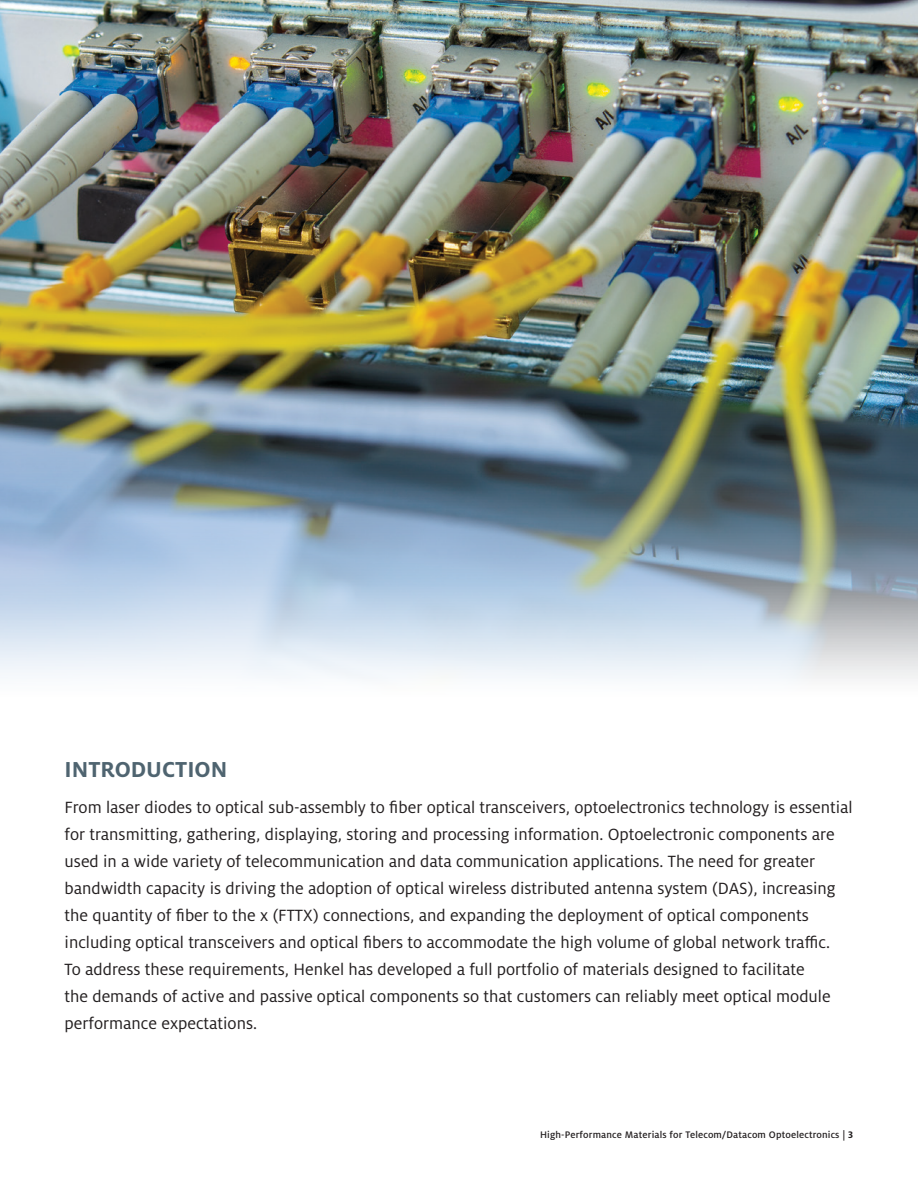
<style>
.page{position:relative;width:918px;height:1188px;background:#fff}
.page>*{position:absolute;margin:0;border:0;box-sizing:border-box;transform-origin:0 0}
.Table_Text{font:700 24px "Henkel Milo";color:#4f6470}
.Table_Text-2{font:18px/27px "Henkel Milo";color:#231f20}
.Column_right_7_9_bla{font:500 10.5px "Henkel Milo";letter-spacing:.015em;color:#231f20}
.s1{font-weight:700}
</style>
<div class="page">
<hr style="left:0;top:0;width:1px;height:1188px;background:#231f20">
<img style="left:0;top:0;width:918px;height:324px">
<img style="left:0;top:324px;width:918px;height:377px">
<p class="Table_Text" style="left:65px;top:756px;width:164px">INTRODUCTION</p>
<p class="Table_Text-2" style="left:65px;top:794px;width:790px">From laser diodes to optical sub-assembly to fiber optical transceivers, optoelectronics technology is essential for transmitting, gathering, displaying, storing and processing information. Optoelectronic components are used in a wide variety of telecommunication and data communication applications. The need for greater bandwidth capacity is driving the adoption of optical wireless distributed antenna system (DAS), increasing the quantity of fiber to the x (FTTX) connections, and expanding the deployment of optical components including optical transceivers and optical fibers to accommodate the high volume of global network traffic.<br>To address these requirements, Henkel has developed a full portfolio of materials designed to facilitate<br>the demands of active and passive optical components so that customers can reliably meet optical module performance expectations.</p>
<p class="Column_right_7_9_bla" style="left:540px;top:1129px;width:315px">High-Performance Materials for Telecom/Datacom Optoelectronics | <span class="s1">3</span></p>
</div>
